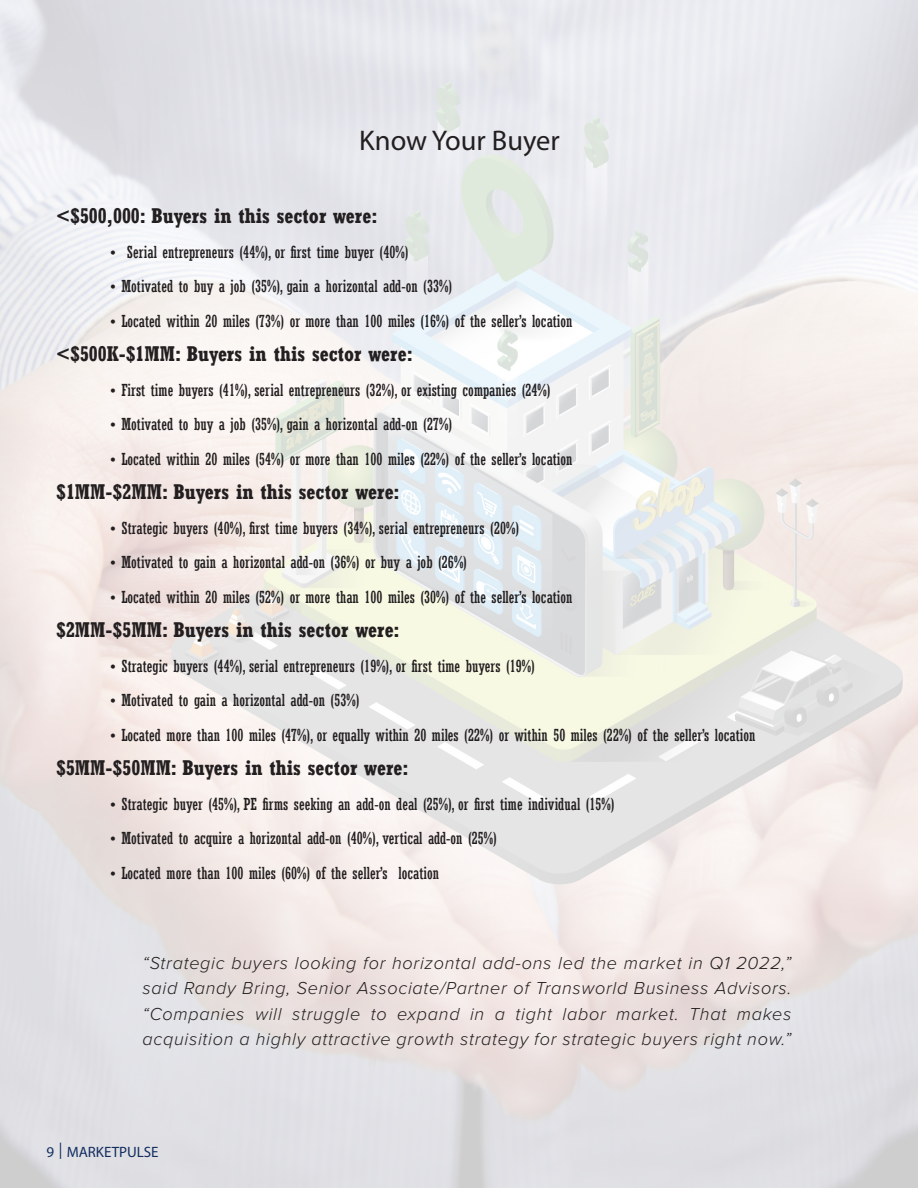
<style>
.page{position:relative;width:918px;height:1188px;background:#fff}
.page>*{position:absolute;margin:0;border:0;box-sizing:border-box;transform-origin:0 0}
.t1{font:28.5px "Myriad Pro";color:#231f20}
.t2{font:700 condensed 21px "Rockwell";color:#231f20}
.body{font:italic 300 18px/25.5px "Proxima Nova";letter-spacing:.04em;color:#231f20;text-align:justify}
.t3{font:condensed 16.5px "Rockwell";color:#231f20}
.t4{font:15px "Myriad Pro";color:#00215c}
.s1{font-family:"Bebas Neue";font-size:20.7px}
</style>
<div class="page">
<img style="left:0;top:0;width:918px;height:1188px">
<p class="t1" style="left:359px;top:123px;width:202px">Know Your Buyer</p>
<p class="t2" style="left:56px;top:204px;width:323px">&lt;$500,000: Buyers in this sector were:</p>
<p class="t3" style="left:110px;top:243px;width:300px">• Serial entrepreneurs (44%), or first time buyer (40%)</p>
<p class="t3" style="left:110px;top:277px;width:343px">• Motivated to buy a job (35%), gain a horizontal add-on (33%)</p>
<p class="t3" style="left:110px;top:312px;width:464px">• Located within 20 miles (73%) or more than 100 miles (16%) of the seller’s location</p>
<p class="t2" style="left:56px;top:342px;width:358px">&lt;$500K-$1MM: Buyers in this sector were:</p>
<p class="t3" style="left:110px;top:381px;width:442px">• First time buyers (41%), serial entrepreneurs (32%), or existing companies (24%)</p>
<p class="t3" style="left:110px;top:415px;width:343px">• Motivated to buy a job (35%), gain a horizontal add-on (27%)</p>
<p class="t3" style="left:110px;top:450px;width:464px">• Located within 20 miles (54%) or more than 100 miles (22%) of the seller’s location</p>
<p class="t2" style="left:56px;top:480px;width:345px">$1MM-$2MM: Buyers in this sector were:</p>
<p class="t3" style="left:110px;top:519px;width:411px">• Strategic buyers (40%), first time buyers (34%), serial entrepreneurs (20%)</p>
<p class="t3" style="left:110px;top:553px;width:358px">• Motivated to gain a horizontal add-on (36%) or buy a job (26%)</p>
<p class="t3" style="left:110px;top:588px;width:464px">• Located within 20 miles (52%) or more than 100 miles (30%) of the seller’s location</p>
<p class="t2" style="left:56px;top:618px;width:345px">$2MM-$5MM: Buyers in this sector were:</p>
<p class="t3" style="left:110px;top:657px;width:426px">• Strategic buyers (44%), serial entrepreneurs (19%), or first time buyers (19%)</p>
<p class="t3" style="left:110px;top:691px;width:251px">• Motivated to gain a horizontal add-on (53%)</p>
<p class="t3" style="left:110px;top:726px;width:647px">• Located more than 100 miles (47%), or equally within 20 miles (22%) or within 50 miles (22%) of the seller’s location</p>
<p class="t2" style="left:56px;top:756px;width:354px">$5MM-$50MM: Buyers in this sector were:</p>
<p class="t3" style="left:110px;top:795px;width:506px">• Strategic buyer (45%), PE firms seeking an add-on deal (25%), or first time individual (15%)</p>
<p class="t3" style="left:110px;top:829px;width:388px">• Motivated to acquire a horizontal add-on (40%), vertical add-on (25%)</p>
<p class="t3" style="left:110px;top:864px;width:331px">• Located more than 100 miles (60%) of the seller’s location</p>
<p class="body" style="left:143px;top:949px;width:650px">“Strategic buyers looking for horizontal add-ons led the market in Q1 2022,” said Randy Bring, Senior Associate/Partner of Transworld Business Advisors. “Companies will struggle to expand in a tight labor market. That makes acquisition a highly attractive growth strategy for strategic buyers right now.”</p>
<p class="t4" style="left:46px;top:1143px;width:114px">9 <span class="s1">|</span> MARKETPULSE</p>
</div>
